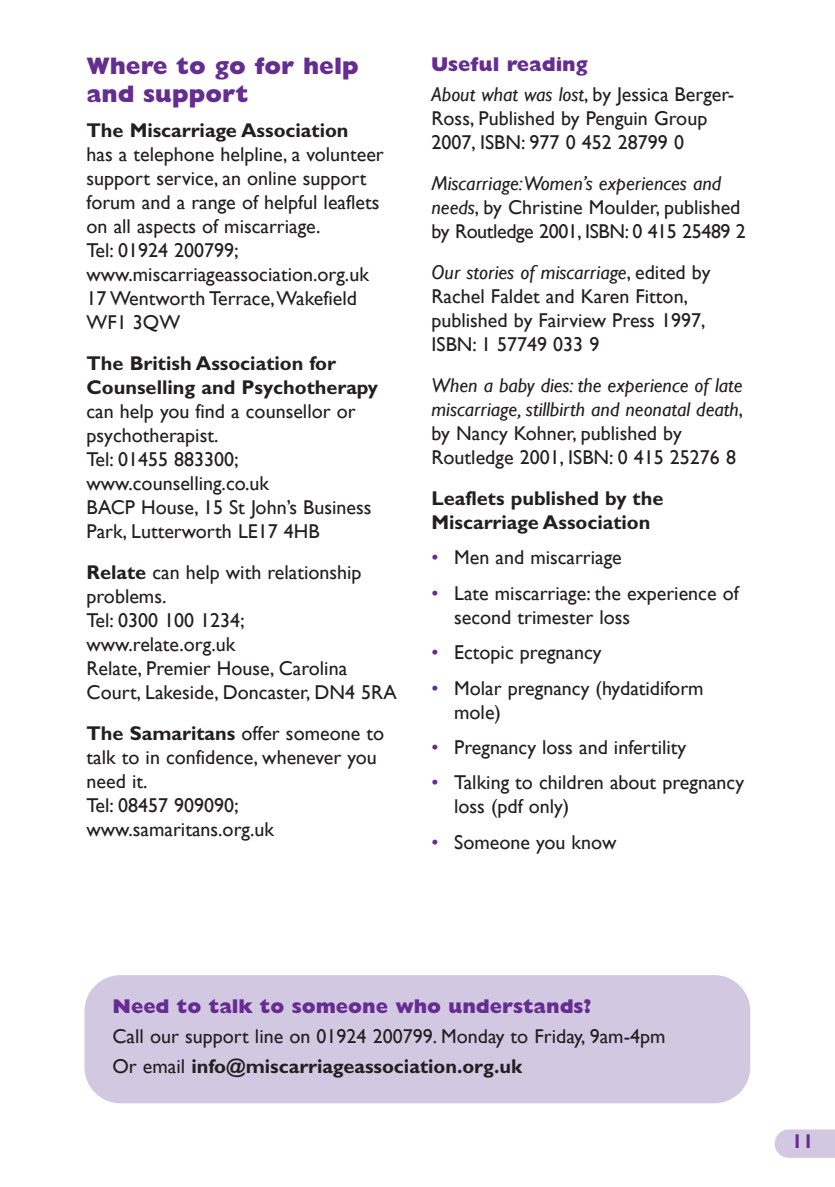
<style>
.page{position:relative;width:835px;height:1187px;background:#fff}
.page>*{position:absolute;margin:0;border:0;box-sizing:border-box;transform-origin:0 0}
.t1{font:800 24px/28px "Gill Sans";color:#652d91}
.t2{font:20px/24px "Gill Sans";color:#231f20}
.t3{font:italic 20px/24px "Gill Sans";color:#231f20}
.t4{font:700 20px/24px "Gill Sans";color:#231f20}
.t5{font:800 20px "Gill Sans";color:#652d91}
.t6{font:700 20px "Gill Sans";color:#652d91}
.s1{font-weight:700}
.s2{font-weight:800;color:#652d91}
.s3{font-style:italic}
.s4{font-style:normal}
.s5{color:#652d91}
</style>
<div class="page">
<svg style="left:775px;top:1129px;width:60px;height:28px;background:#d5cbe3"></svg>
<div style="left:84px;top:975px;width:666px;height:128px;background:#d3c8e2;border-radius:36px"></div>
<p class="t1" style="left:87px;top:54px;width:274px">Where to go for help and support</p>
<p class="t4" style="left:87px;top:120px;width:264px">The Miscarriage Association</p>
<p class="t2" style="left:87px;top:142px;width:299px">has a telephone helpline, a volunteer support service, an online support forum and a range of helpful leaflets on all aspects of miscarriage.<br>Tel: 01924 200799; www.miscarriageassociation.org.uk<br>17 Wentworth Terrace,Wakefield<br>WF1 3QW</p>
<p class="t4" style="left:87px;top:353px;width:293px">The British Association for<br>Counselling and Psychotherapy</p>
<p class="t2" style="left:87px;top:399px;width:287px">can help you find a counsellor or psychotherapist.<br>Tel: 01455 883300; www.counselling.co.uk<br>BACP House, 15 St John’s Business<br>Park, Lutterworth LE17 4HB</p>
<p class="t2" style="left:87px;top:560px;width:312px"><span class="s1">Relate</span> can help with relationship problems.<br>Tel: 0300 100 1234; www.relate.org.uk<br>Relate, Premier House, Carolina<br>Court, Lakeside, Doncaster, DN4 5RA</p>
<p class="t2" style="left:87px;top:721px;width:299px"><span class="s1">The Samaritans</span> offer someone to talk to in confidence, whenever you need it.<br>Tel: 08457 909090; www.samaritans.org.uk</p>
<p class="t2" style="left:432px;top:49px;width:304px;line-height:29.6px"><span class="s2">Useful reading<br></span><span class="s3">About what was lost</span>, by Jessica Berger-</p>
<p class="t2" style="left:432px;top:106px;width:277px">Ross, Published by Penguin Group<br>2007, ISBN: 977 0 452 28799 0</p>
<p class="t2" style="left:432px;top:171px;width:316px"><span class="s3">Miscarriage:Women’s experiences and needs</span>, by Christine Moulder, published by Routledge 2001, ISBN: 0 415 25489 2</p>
<p class="t2" style="left:432px;top:260px;width:280px"><span class="s3">Our stories of miscarriage</span>, edited by<br>Rachel Faldet and Karen Fitton, published by Fairview Press 1997,<br>ISBN: 1 57749 033 9</p>
<p class="t3" style="left:432px;top:373px;width:313px">When a baby dies: the experience of late miscarriage, stillbirth and neonatal death<span class="s4">, by Nancy Kohner, published by Routledge 2001, ISBN: 0 415 25276 8</span></p>
<p class="t4" style="left:432px;top:488px;width:233px">Leaflets published by the<br>Miscarriage Association</p>
<p class="t2" style="left:432px;top:545px;width:192px"><span class="s5">•</span> Men and miscarriage</p>
<p class="t2" style="left:454px;top:581px;width:286px;text-indent:-23px"><span class="s5">•</span> Late miscarriage: the experience of second trimester loss</p>
<p class="t2" style="left:432px;top:640px;width:172px"><span class="s5">•</span> Ectopic pregnancy</p>
<p class="t2" style="left:454px;top:675px;width:251px;text-indent:-23px"><span class="s5">•</span> Molar pregnancy (hydatidiform mole)</p>
<p class="t2" style="left:432px;top:735px;width:256px"><span class="s5">•</span> Pregnancy loss and infertility</p>
<p class="t2" style="left:454px;top:770px;width:291px;text-indent:-23px"><span class="s5">•</span> Talking to children about pregnancy loss (pdf only)</p>
<p class="t2" style="left:432px;top:829px;width:186px"><span class="s5">•</span> Someone you know</p>
<p class="t5" style="left:112px;top:999px;width:481px">Need to talk to someone who understands?</p>
<p class="t2" style="left:112px;top:1021px;width:555px;line-height:29.6px">Call our support line on 01924 200799. Monday to Friday, 9am-4pm<br>Or email <span class="s1">info@miscarriageassociation.org.uk</span></p>
<p class="t6" style="left:792px;top:1133px;width:24px">11</p>
</div>
